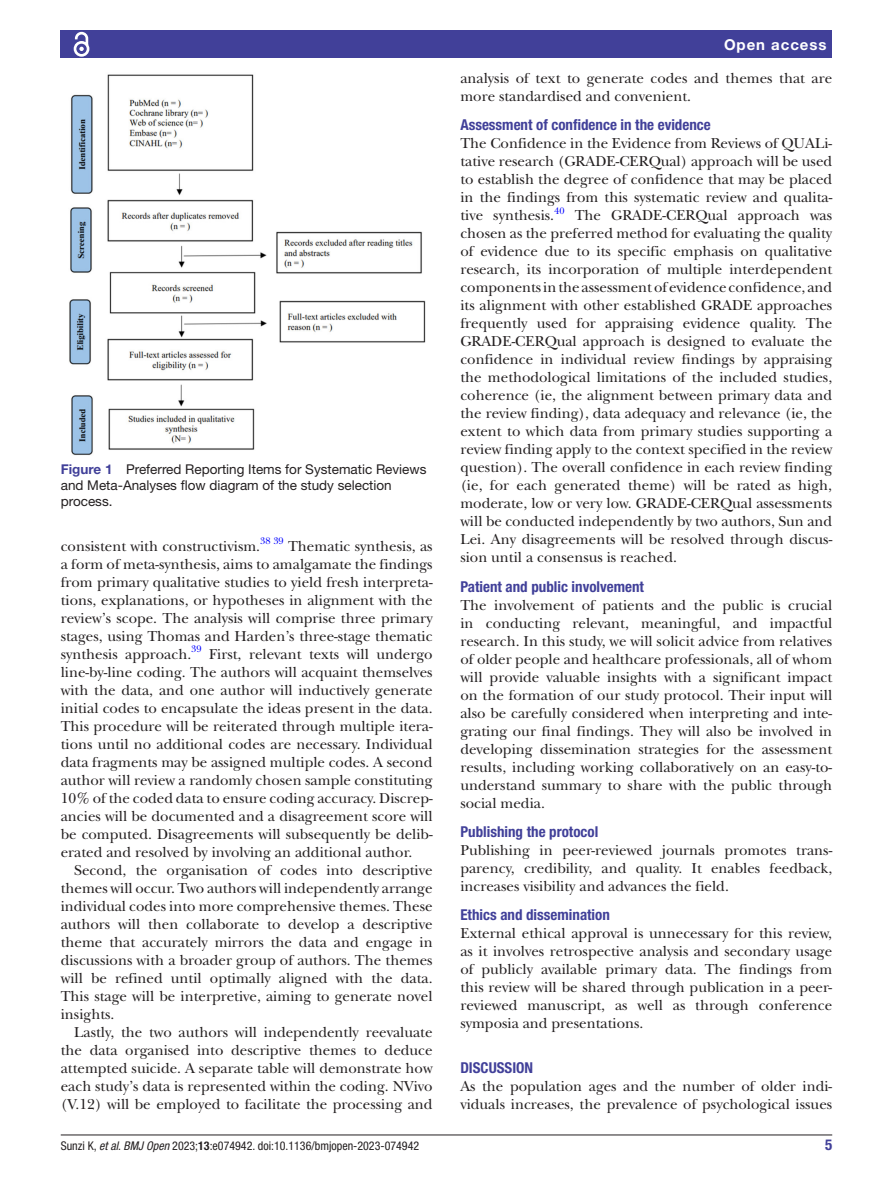
<style>
.page{position:relative;width:893px;height:1191px;background:#fff}
.page>*{position:absolute;margin:0;border:0;box-sizing:border-box;transform-origin:0 0}
.t1{font:15px/18px "New Baskerville";color:#231f20;text-align:justify}
.t2{font:700 condensed 15px "Helvetica Neue LT Std";color:#414099}
.t3{font:700 15px "Helvetica Neue LT Std";letter-spacing:.065em;color:#fff}
.t4{font:13.5px/16.2px "Helvetica Neue LT Std";color:#231f20}
.t5{font:condensed 12px "Helvetica Neue LT Std";color:#231f20}
.t6{font:9.9px "New Baskerville";color:#00f}
.s1{font-weight:700;color:#414099}
.s2{font-style:italic}
.s3{font-weight:700}
</style>
<div class="page">
<hr style="left:61px;top:1134px;width:771px;height:1px;background:#231f20">
<div style="left:61px;top:31px;width:771px;height:27px;background:#414099"></div>
<svg style="left:73px;top:31px;width:17px;height:26px"></svg>
<img style="left:69px;top:74px;width:356px;height:381px">
<p class="t4" style="left:61px;top:460px;width:367px"><span class="s1">Figure 1</span> Preferred Reporting Items for Systematic Reviews and Meta-Analyses flow diagram of the study selection process.</p>
<p class="t1" style="left:61px;top:537px;width:201px">consistent with constructivism.</p>
<p class="t6" style="left:260px;top:535px;width:25px">38 39</p>
<p class="t1" style="left:61px;top:537px;width:373px;text-indent:227px">Thematic synthesis, as a form of meta-synthesis, aims to amalgamate the findings from primary qualitative studies to yield fresh interpreta&shy;tions, explanations, or hypotheses in alignment with the review’s scope. The analysis will comprise three primary stages, using Thomas and Harden’s three-stage thematic synthesis approach.</p>
<p class="t6" style="left:191px;top:643px;width:12px">39</p>
<p class="t1" style="left:61px;top:645px;width:373px;text-indent:148px">First, relevant texts will undergo line-by-line coding. The authors will acquaint themselves with the data, and one author will inductively generate initial codes to encapsulate the ideas present in the data.<br>This procedure will be reiterated through multiple itera&shy;tions until no additional codes are necessary. Individual data fragments may be assigned multiple codes. A second author will review a randomly chosen sample constituting 10% of the coded data to ensure coding accuracy. Discrep&shy;ancies will be documented and a disagreement score will be computed. Disagreements will subsequently be delib&shy;erated and resolved by involving an additional author.</p>
<p class="t1" style="left:61px;top:861px;width:373px;text-indent:14px">Second, the organisation of codes into descriptive themes will occur. Two authors will independently arrange individual codes into more comprehensive themes. These authors will then collaborate to develop a descriptive theme that accurately mirrors the data and engage in discussions with a broader group of authors. The themes will be refined until optimally aligned with the data.<br>This stage will be interpretive, aiming to generate novel insights.</p>
<p class="t1" style="left:61px;top:1023px;width:373px;text-indent:14px">Lastly, the two authors will independently reevaluate the data organised into descriptive themes to deduce attempted suicide. A separate table will demonstrate how each study’s data is represented within the coding. NVivo (V.12) will be employed to facilitate the processing and</p>
<p class="t3" style="left:724px;top:35px;width:104px">Open access</p>
<p class="t1" style="left:460px;top:69px;width:373px">analysis of text to generate codes and themes that are more standardised and convenient.</p>
<p class="t2" style="left:460px;top:116px;width:252px">Assessment of confidence in the evidence</p>
<p class="t1" style="left:460px;top:134px;width:373px">The Confidence in the Evidence from Reviews of QUALi&shy;tative research (GRADE-CERQual) approach will be used to establish the degree of confidence that may be placed in the findings from this systematic review and qualita&shy;tive synthesis.<sup>40</sup></p>
<p class="t1" style="left:460px;top:206px;width:373px;text-indent:114px">The GRADE-CERQual approach was chosen as the preferred method for evaluating the quality of evidence due to its specific emphasis on qualitative research, its incorporation of multiple interdependent components in the assessment of evidence confidence, and its alignment with other established GRADE approaches frequently used for appraising evidence quality. The GRADE-CERQual approach is designed to evaluate the confidence in individual review findings by appraising the methodological limitations of the included studies, coherence (ie, the alignment between primary data and the review finding), data adequacy and relevance (ie, the extent to which data from primary studies supporting a review finding apply to the context specified in the review question). The overall confidence in each review finding (ie, for each generated theme) will be rated as high, moderate, low or very low. GRADE-CERQual assessments will be conducted independently by two authors, Sun and Lei. Any disagreements will be resolved through discus&shy;sion until a consensus is reached.</p>
<p class="t2" style="left:460px;top:577px;width:185px">Patient and public involvement</p>
<p class="t1" style="left:460px;top:596px;width:373px">The involvement of patients and the public is crucial in conducting relevant, meaningful, and impactful research. In this study, we will solicit advice from relatives of older people and healthcare professionals, all of whom will provide valuable insights with a significant impact on the formation of our study protocol. Their input will also be carefully considered when interpreting and inte&shy;grating our final findings. They will also be involved in developing dissemination strategies for the assessment results, including working collaboratively on an easy-to&shy;understand summary to share with the public through social media.</p>
<p class="t2" style="left:460px;top:822px;width:139px">Publishing the protocol</p>
<p class="t1" style="left:460px;top:841px;width:373px">Publishing in peer-reviewed journals promotes trans&shy;parency, credibility, and quality. It enables feedback, increases visibility and advances the field.</p>
<p class="t2" style="left:460px;top:905px;width:151px">Ethics and dissemination</p>
<p class="t1" style="left:460px;top:924px;width:373px">External ethical approval is unnecessary for this review, as it involves retrospective analysis and secondary usage of publicly available primary data. The findings from this review will be shared through publication in a peer&shy;reviewed manuscript, as well as through conference symposia and presentations.</p>
<p class="t2" style="left:460px;top:1059px;width:74px">DISCUSSION</p>
<p class="t1" style="left:460px;top:1077px;width:373px">As the population ages and the number of older indi&shy;viduals increases, the prevalence of psychological issues</p>
<p class="t5" style="left:61px;top:1138px;width:360px">Sunzi K, <span class="s2">et al</span>. <span class="s2">BMJ Open</span> 2023;<span class="s3">13</span>:e074942. doi:10.1136/bmjopen-2023-074942</p>
<p class="t2" style="left:825px;top:1135px;width:9px">5</p>
</div>
